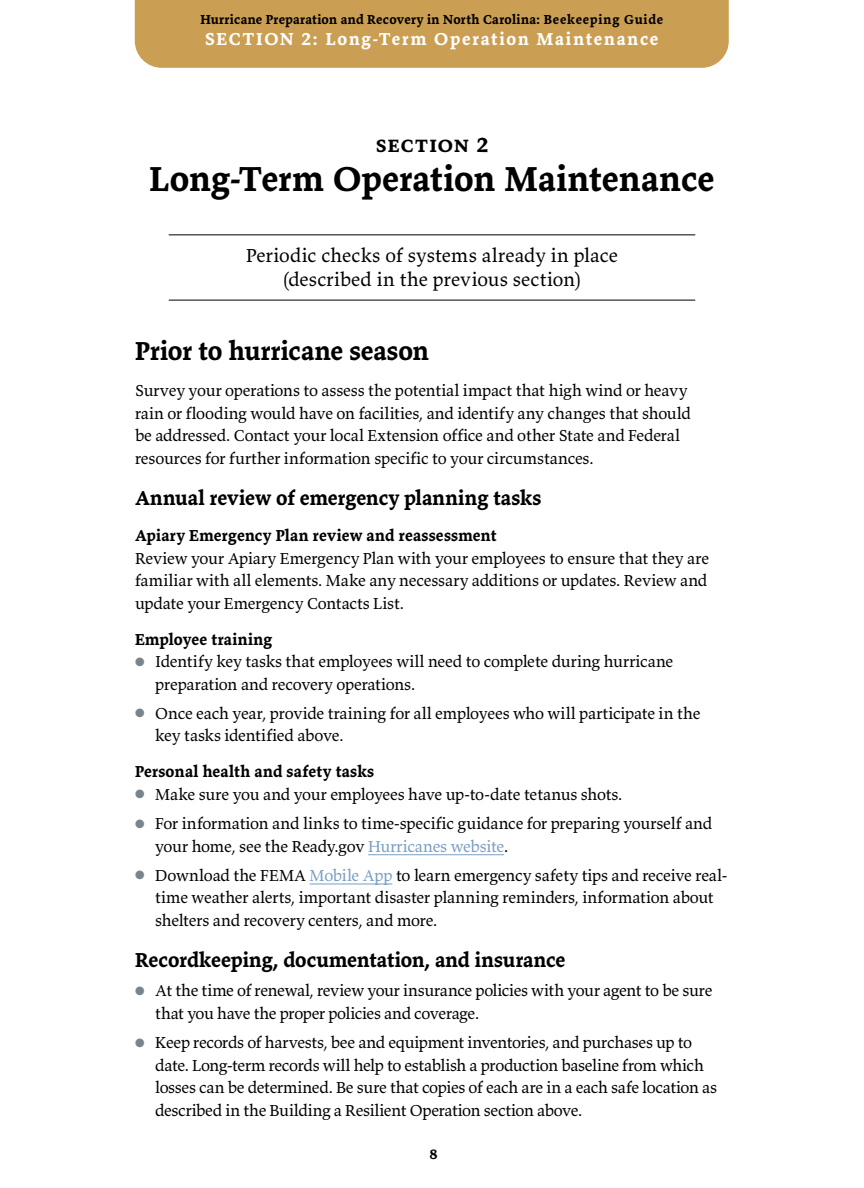
<style>
.page{position:relative;width:864px;height:1188px;background:#fff}
.page>*{position:absolute;margin:0;border:0;box-sizing:border-box;transform-origin:0 0}
.t1{font:700 36px "Valkyrie T3";letter-spacing:.005em;color:#000}
.t2{font:700 27px "Valkyrie T3";color:#000}
.t3{font:700 22.5px "Valkyrie C3";letter-spacing:-.005em;color:#000}
.t4{font:700 21px "Valkyrie T3";color:#000}
.t5{font:19.5px/24px "Valkyrie T3";letter-spacing:.005em;color:#000;text-align:center}
.t6{font:700 18px "Valkyrie T3";letter-spacing:.1em;color:#fff}
.t7{font:16.5px/22.5px "Valkyrie T3";letter-spacing:-.015em;color:#000}
.t8{font:700 16.5px "Valkyrie T3";letter-spacing:.015em;color:#000}
.t9{font:700 15px "Valkyrie T3";color:#000}
.t10{font:700 13.5px "Valkyrie T3";letter-spacing:.025em;color:#000}
.s1{color:#79858d}
.s2{color:#799fc4}
</style>
<div class="page">
<div style="left:135px;top:0;width:594px;height:68px;background:#cb9f53"></div>
<hr style="left:169px;top:234px;width:526px;height:1px;background:#000">
<hr style="left:169px;top:300px;width:526px;height:1px;background:#000">
<hr style="left:368px;top:854px;width:136px;height:1px;background:#799fc4">
<hr style="left:310px;top:884px;width:82px;height:1px;background:#799fc4">
<p class="t10" style="left:200px;top:11px;width:464px">Hurricane Preparation and Recovery in North Carolina: Beekeeping Guide</p>
<p class="t6" style="left:205px;top:28px;width:455px">SECTION 2: Long-Term Operation Maintenance</p>
<h3 class="t3" style="left:375px;top:131px;width:115px">section 2</h3>
<h1 class="t1" style="left:149px;top:156px;width:567px">Long-Term Operation Maintenance</h1>
<p class="t5" style="left:246px;top:243px;width:373px">Periodic checks of systems already in place (described in the previous section)</p>
<h2 class="t2" style="left:135px;top:334px;width:296px">Prior to hurricane season</h2>
<p class="t7" style="left:135px;top:379px;width:557px">Survey your operations to assess the potential impact that high wind or heavy rain or flooding would have on facilities, and identify any changes that should be addressed. Contact your local Extension office and other State and Federal resources for further information specific to your circumstances.</p>
<p class="t4" style="left:135px;top:485px;width:408px">Annual review of emergency planning tasks</p>
<p class="t8" style="left:135px;top:525px;width:363px">Apiary Emergency Plan review and reassessment</p>
<p class="t7" style="left:135px;top:546px;width:576px;text-align:justify">Review your Apiary Emergency Plan with your employees to ensure that they are familiar with all elements. Make any necessary additions or updates. Review and update your Emergency Contacts List.</p>
<p class="t8" style="left:135px;top:629px;width:139px">Employee training</p>
<p class="t7" style="left:155px;top:650px;width:520px;text-indent:-20px"><span class="s1">●</span> Identify key tasks that employees will need to complete during hurricane preparation and recovery operations.</p>
<p class="t7" style="left:155px;top:702px;width:547px;text-indent:-20px"><span class="s1">●</span> Once each year, provide training for all employees who will participate in the key tasks identified above.</p>
<p class="t8" style="left:135px;top:762px;width:241px">Personal health and safety tasks</p>
<p class="t7" style="left:135px;top:783px;width:489px"><span class="s1">●</span> Make sure you and your employees have up-to-date tetanus shots.</p>
<p class="t7" style="left:155px;top:812px;width:559px;text-indent:-20px"><span class="s1">●</span> For information and links to time-specific guidance for preparing yourself and your home, see the Ready.gov <span class="s2">Hurricanes website</span>.</p>
<p class="t7" style="left:155px;top:864px;width:574px;text-indent:-20px"><span class="s1">●</span> Download the FEMA <span class="s2">Mobile App</span> to learn emergency safety tips and receive real&shy;time weather alerts, important disaster planning reminders, information about shelters and recovery centers, and more.</p>
<p class="t4" style="left:135px;top:947px;width:432px">Recordkeeping, documentation, and insurance</p>
<p class="t7" style="left:155px;top:979px;width:559px;text-indent:-20px"><span class="s1">●</span> At the time of renewal, review your insurance policies with your agent to be sure that you have the proper policies and coverage.</p>
<p class="t7" style="left:155px;top:1031px;width:563px;text-indent:-20px"><span class="s1">●</span> Keep records of harvests, bee and equipment inventories, and purchases up to date. Long-term records will help to establish a production baseline from which losses can be determined. Be sure that copies of each are in a each safe location as described in the Building a Resilient Operation section above.</p>
<p class="t9" style="left:429px;top:1144px;width:10px">8</p>
</div>
